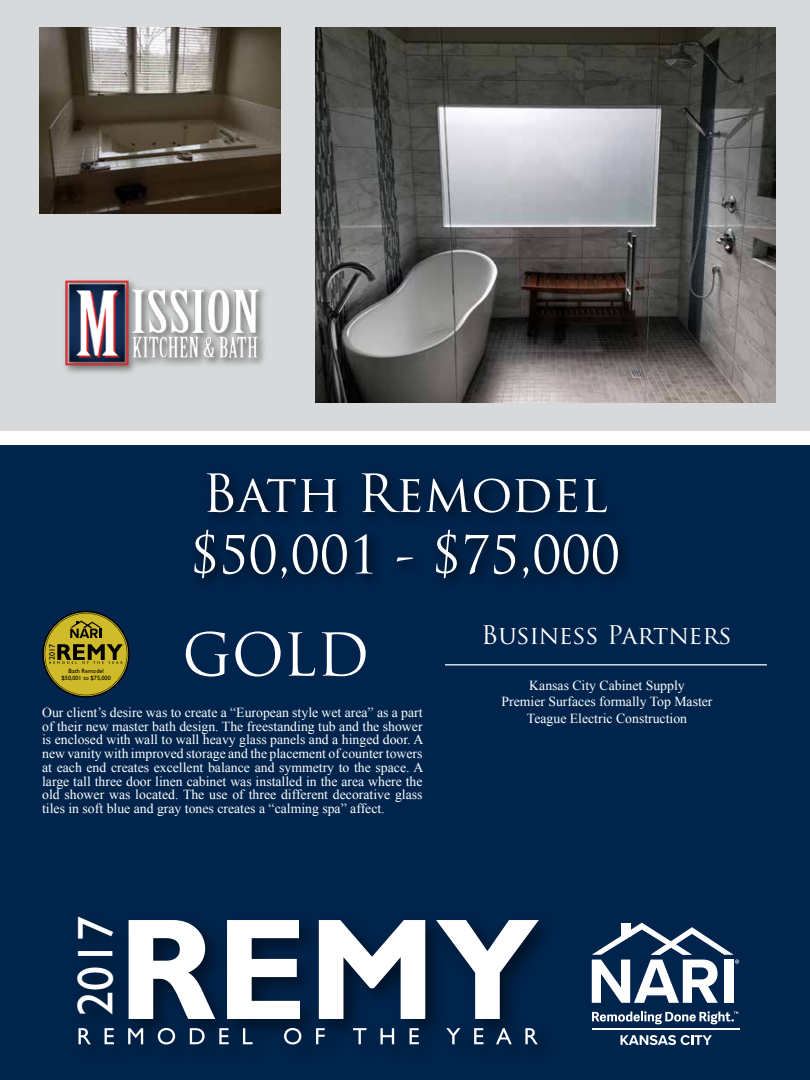
<style>
.page{position:relative;width:810px;height:1080px;background:#00244c}
.page>*{position:absolute;margin:0;border:0;box-sizing:border-box;transform-origin:0 0}
.t1{font:57.5px "Trajan Pro";color:#fff}
.t2{font:51.25px/61.5px "Trajan Pro";color:#fff}
.t3{font:49.88px "Gill Sans";color:#fff}
.t4{font:25px "Trajan Pro";letter-spacing:-.005em;color:#fff}
.t5{font:13.75px/13.8px "Times New Roman";color:#fff;text-align:justify}
.t6{font:8px "Gill Sans";color:#000}
.t7{font:6.12px "Gill Sans";color:#000}
</style>
<div class="page">
<div style="left:0;top:0;width:810px;height:445px;background:#fff"></div>
<div style="left:0;top:0;width:810px;height:431px;background:#d7d9da"></div>
<img style="left:78px;top:920px;width:466px;height:125px">
<svg style="left:129px;top:920px;width:86px;height:99px"></svg>
<svg style="left:227px;top:920px;width:73px;height:99px;background:#b0b8c2"></svg>
<svg style="left:319px;top:920px;width:106px;height:99px"></svg>
<svg style="left:436px;top:920px;width:103px;height:99px"></svg>
<svg style="left:79px;top:1028px;width:12px;height:16px"></svg>
<svg style="left:105px;top:1028px;width:9px;height:16px"></svg>
<svg style="left:128px;top:1028px;width:15px;height:16px"></svg>
<svg style="left:158px;top:1028px;width:17px;height:16px"></svg>
<svg style="left:190px;top:1028px;width:15px;height:16px"></svg>
<svg style="left:219px;top:1028px;width:10px;height:16px"></svg>
<svg style="left:243px;top:1028px;width:10px;height:16px"></svg>
<svg style="left:284px;top:1028px;width:17px;height:16px"></svg>
<svg style="left:316px;top:1028px;width:9px;height:16px"></svg>
<svg style="left:353px;top:1028px;width:13px;height:16px"></svg>
<svg style="left:380px;top:1028px;width:14px;height:16px"></svg>
<svg style="left:410px;top:1028px;width:9px;height:16px"></svg>
<svg style="left:446px;top:1028px;width:15px;height:16px"></svg>
<svg style="left:474px;top:1028px;width:9px;height:16px"></svg>
<svg style="left:496px;top:1028px;width:16px;height:16px"></svg>
<svg style="left:525px;top:1028px;width:13px;height:16px"></svg>
<svg style="left:592px;top:1011px;width:146px;height:13px"></svg>
<svg style="left:621px;top:1035px;width:91px;height:10px"></svg>
<hr style="left:592px;top:1029px;width:147px;height:1px;background:#fff">
<svg style="left:592px;top:923px;width:147px;height:80px"></svg>
<img style="left:315px;top:27px;width:460px;height:375px">
<img style="left:40px;top:27px;width:240px;height:186px">
<div style="left:189px;top:468px;width:443px;height:124px;background:#000;opacity:.75"></div>
<hr style="left:445px;top:664px;width:322px;height:1px;background:#fff">
<img style="left:65px;top:280px;width:200px;height:93px">
<svg style="left:42px;top:611px;width:88px;height:87px"></svg>
<h2 class="t2" style="left:190px;top:462px;width:432px">Bath Remodel $50,001 - $75,000</h2>
<p class="t6" style="left:47px;top:660px;width:17px;rotate:-90deg">2017</p>
<p class="t7" style="left:69px;top:667px;width:37px">Bath Remodel</p>
<p class="t7" style="left:62px;top:675px;width:51px">$50,001 to $75,000</p>
<h1 class="t1" style="left:182px;top:618px;width:189px">GOLD</h1>
<p class="t5" style="left:42px;top:705px;width:383px">Our client’s desire was to create a “European style wet area” as a part of their new master bath design. The freestanding tub and the shower is enclosed with wall to wall heavy glass panels and a hinged door. A new vanity with improved storage and the placement of counter towers at each end creates excellent balance and symmetry to the space. A large tall three door linen cabinet was installed in the area where the old shower was located. The use of three different decorative glass tiles in soft blue and gray tones creates a “calming spa” affect.</p>
<h3 class="t3" style="left:66px;top:1016px;width:101px;rotate:-90deg">2017</h3>
<h3 class="t4" style="left:481px;top:619px;width:252px">Business Partners</h3>
<p class="t5" style="left:501px;top:677px;width:213px;line-height:16.5px;text-align:center">Kansas City Cabinet Supply<br>Premier Surfaces formally Top Master<br>Teague Electric Construction</p>
</div>
